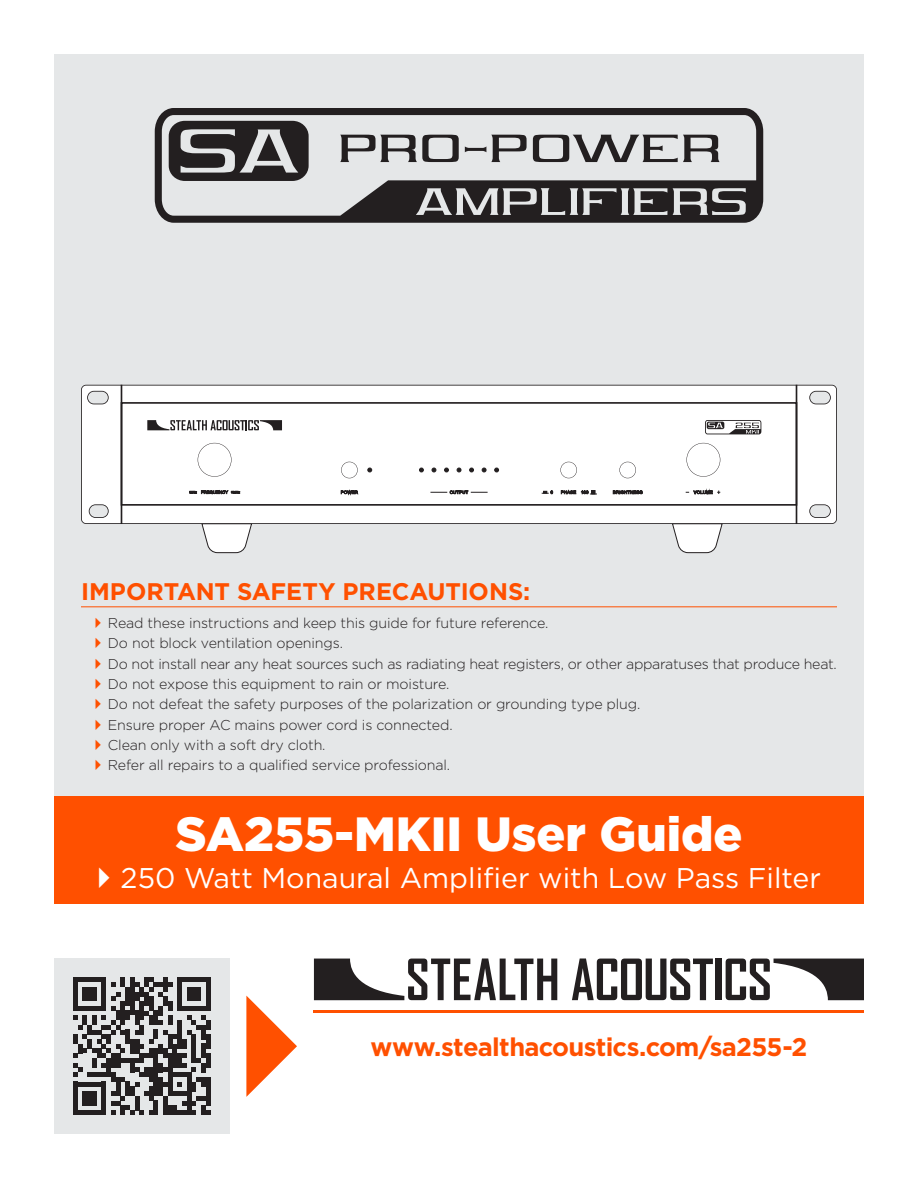
<style>
.page{position:relative;width:918px;height:1188px;background:#fff}
.page>*{position:absolute;margin:0;border:0;box-sizing:border-box;transform-origin:0 0}
.t1{font:900 48px "Gotham";color:#fff}
.t2{font:28.5px "Gotham";color:#fff}
.t3{font:700 25.5px "Gotham";letter-spacing:-.03em;color:#ff5000}
.t4{font:700 24px "Gotham";letter-spacing:-.005em;color:#ff5000}
.t5{font:300 14.25px/20.4px "Gotham";letter-spacing:-.01em;color:#231f20}
</style>
<div class="page">
<div style="left:54px;top:958px;width:176px;height:176px;background:#e5e7e8"></div>
<svg style="left:73px;top:977px;width:138px;height:138px"></svg>
<svg style="left:246px;top:996px;width:51px;height:101px"></svg>
<div style="left:54px;top:54px;width:810px;height:742px;background:#e5e7e8"></div>
<hr style="left:314px;top:1010px;width:550px;height:2px;background:#ff5000">
<svg style="left:314px;top:958px;width:243px;height:42px"></svg>
<div style="left:716px;top:959px;width:6px;height:41px;background:#231f20"></div>
<svg style="left:572px;top:958px;width:141px;height:42px"></svg>
<svg style="left:726px;top:959px;width:138px;height:41px"></svg>
<div style="left:54px;top:796px;width:810px;height:108px;background:#ff5000"></div>
<svg style="left:672px;top:524px;width:51px;height:30px"></svg>
<svg style="left:201px;top:524px;width:51px;height:30px"></svg>
<div style="left:81px;top:385px;width:756px;height:139px;background:#fff"></div>
<div style="left:121px;top:402px;width:676px;height:104px;border:2px solid #231f20"></div>
<hr style="left:121px;top:385px;width:1px;height:139px;background:#231f20">
<hr style="left:796px;top:385px;width:1px;height:139px;background:#231f20">
<svg style="left:705px;top:420px;width:56px;height:14px"></svg>
<svg style="left:147px;top:420px;width:135px;height:10px"></svg>
<svg style="left:686px;top:490px;width:34px;height:4px"></svg>
<svg style="left:189px;top:491px;width:51px;height:3px"></svg>
<svg style="left:542px;top:491px;width:11px;height:3px"></svg>
<svg style="left:561px;top:490px;width:36px;height:5px"></svg>
<svg style="left:430px;top:491px;width:58px;height:3px"></svg>
<svg style="left:613px;top:491px;width:29px;height:3px"></svg>
<svg style="left:341px;top:490px;width:17px;height:5px"></svg>
<svg style="left:368px;top:468px;width:4px;height:4px"></svg>
<svg style="left:419px;top:468px;width:5px;height:4px"></svg>
<svg style="left:494px;top:468px;width:5px;height:4px"></svg>
<svg style="left:482px;top:468px;width:4px;height:4px"></svg>
<svg style="left:469px;top:468px;width:5px;height:4px"></svg>
<svg style="left:457px;top:468px;width:4px;height:4px"></svg>
<svg style="left:444px;top:468px;width:5px;height:4px"></svg>
<svg style="left:432px;top:468px;width:4px;height:4px"></svg>
<svg style="left:686px;top:443px;width:34px;height:34px"></svg>
<svg style="left:198px;top:443px;width:33px;height:34px"></svg>
<svg style="left:341px;top:462px;width:17px;height:16px"></svg>
<svg style="left:560px;top:462px;width:17px;height:16px"></svg>
<svg style="left:619px;top:462px;width:17px;height:16px"></svg>
<svg style="left:155px;top:108px;width:608px;height:115px"></svg>
<hr style="left:81px;top:606px;width:756px;height:1px;background:#ff5000">
<h3 class="t4" style="left:81px;top:575px;width:451px">IMPORTANT SAFETY PRECAUTIONS:</h3>
<p class="t5" style="left:108px;top:612px;width:730px">Read these instructions and keep this guide for future reference.<br>Do not block ventilation openings.<br>Do not install near any heat sources such as radiating heat registers, or other apparatuses that produce heat.<br>Do not expose this equipment to rain or moisture.<br>Do not defeat the safety purposes of the polarization or grounding type plug.<br>Ensure proper AC mains power cord is connected.<br>Clean only with a soft dry cloth.<br>Refer all repairs to a qualified service professional.</p>
<h1 class="t1" style="left:175px;top:801px;width:569px">SA255-MKII User Guide</h1>
<h2 class="t2" style="left:121px;top:860px;width:702px">250 Watt Monaural Amplifier with Low Pass Filter</h2>
<h3 class="t3" style="left:371px;top:1031px;width:438px">www.stealthacoustics.com/sa255-2</h3>
</div>
